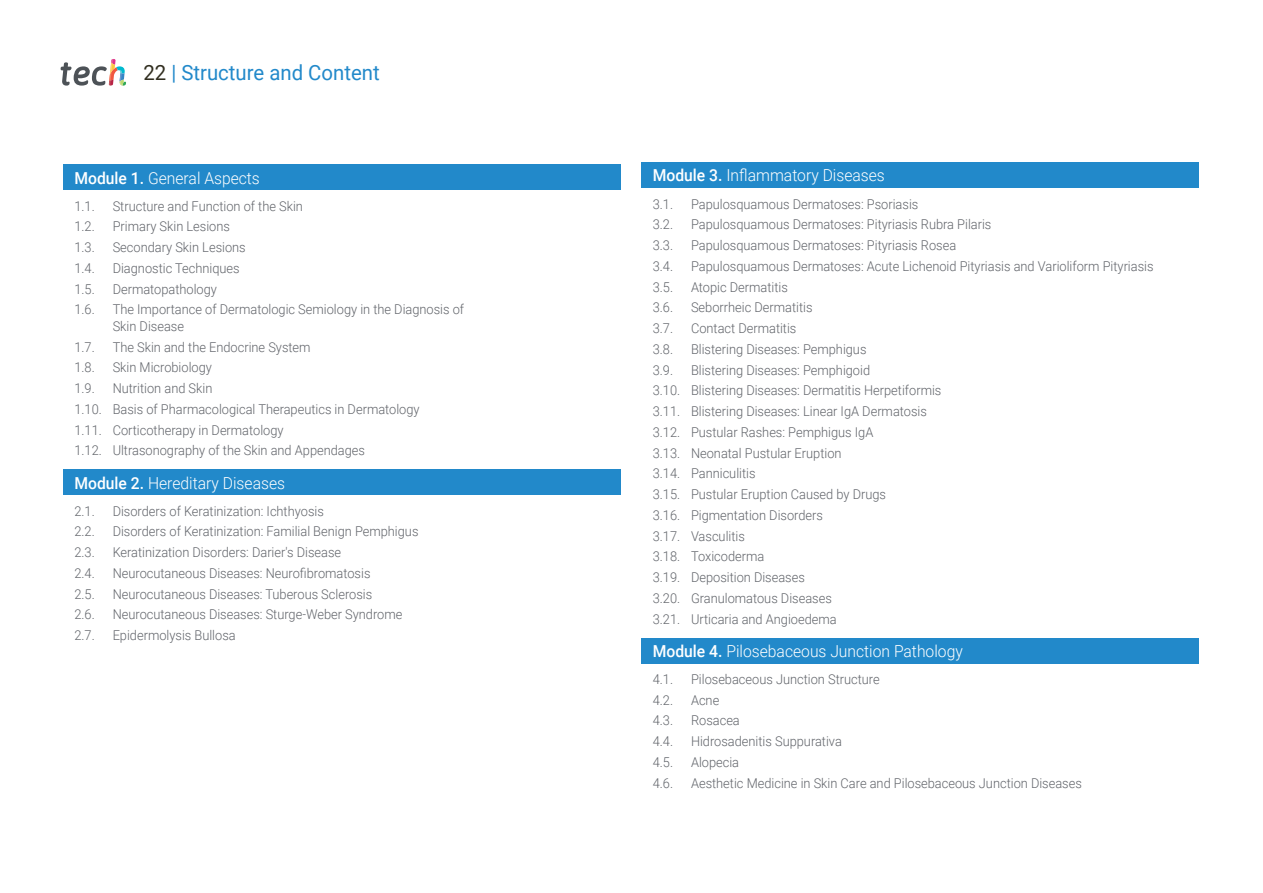
<style>
.page{position:relative;width:1263px;height:893px;background:#fff}
.page>*{position:absolute;margin:0;border:0;box-sizing:border-box;transform-origin:0 0}
.t1{font:21px "Roboto";color:#2289ca}
.t2{font:300 16.5px "Roboto";color:#fff;scale:.95 1}
.t3{font:300 13.5px/20.7px "Roboto";color:#61646a;scale:.95 1}
.s1{color:#312e20}
.s2{font-weight:500}
</style>
<div class="page">
<svg style="left:61px;top:59px;width:65px;height:27px"></svg>
<div style="left:63px;top:165px;width:558px;height:25px;background:#2289ca"></div>
<div style="left:63px;top:470px;width:558px;height:25px;background:#2289ca"></div>
<div style="left:642px;top:163px;width:557px;height:25px;background:#2289ca"></div>
<div style="left:642px;top:638px;width:557px;height:25px;background:#2289ca"></div>
<h1 class="t1" style="left:144px;top:57px;width:238px"><span class="s1">22</span> | Structure and Content</h1>
<p class="t2" style="left:74px;top:166px;width:197px"><span class="s2">Module 1.</span> General Aspects</p>
<p class="t3" style="left:74px;top:195px;width:23px">1.1.</p>
<p class="t3" style="left:113px;top:195px;width:202px">Structure and Function of the Skin</p>
<p class="t3" style="left:74px;top:216px;width:23px">1.2.</p>
<p class="t3" style="left:113px;top:216px;width:125px">Primary Skin Lesions</p>
<p class="t3" style="left:74px;top:236px;width:23px">1.3.</p>
<p class="t3" style="left:113px;top:236px;width:142px">Secondary Skin Lesions</p>
<p class="t3" style="left:74px;top:257px;width:23px">1.4.</p>
<p class="t3" style="left:113px;top:257px;width:135px">Diagnostic Techniques</p>
<p class="t3" style="left:74px;top:278px;width:23px">1.5.</p>
<p class="t3" style="left:113px;top:278px;width:111px">Dermatopathology</p>
<p class="t3" style="left:74px;top:299px;width:23px">1.6.</p>
<p class="t3" style="left:113px;top:301px;width:371px;line-height:16.5px">The Importance of Dermatologic Semiology in the Diagnosis of<br>Skin Disease</p>
<p class="t3" style="left:74px;top:336px;width:23px">1.7.</p>
<p class="t3" style="left:113px;top:336px;width:210px">The Skin and the Endocrine System</p>
<p class="t3" style="left:74px;top:357px;width:23px">1.8.</p>
<p class="t3" style="left:113px;top:357px;width:106px">Skin Microbiology</p>
<p class="t3" style="left:74px;top:377px;width:23px">1.9.</p>
<p class="t3" style="left:74px;top:377px;width:365px;text-indent:38px">Nutrition and Skin<br>1.10. Basis of Pharmacological Therapeutics in Dermatology 1.11. Corticotherapy in Dermatology<br>1.12. Ultrasonography of the Skin and Appendages</p>
<p class="t2" style="left:74px;top:471px;width:223px"><span class="s2">Module 2.</span> Hereditary Diseases</p>
<p class="t3" style="left:74px;top:500px;width:23px">2.1.</p>
<p class="t3" style="left:113px;top:500px;width:224px">Disorders of Keratinization: Ichthyosis</p>
<p class="t3" style="left:74px;top:521px;width:23px">2.2.</p>
<p class="t3" style="left:113px;top:521px;width:323px">Disorders of Keratinization: Familial Benign Pemphigus</p>
<p class="t3" style="left:74px;top:542px;width:23px">2.3.</p>
<p class="t3" style="left:113px;top:542px;width:242px">Keratinization Disorders: Darier's Disease</p>
<p class="t3" style="left:74px;top:562px;width:23px">2.4.</p>
<p class="t3" style="left:113px;top:562px;width:273px">Neurocutaneous Diseases: Neurofibromatosis</p>
<p class="t3" style="left:74px;top:583px;width:23px">2.5.</p>
<p class="t3" style="left:113px;top:583px;width:275px">Neurocutaneous Diseases: Tuberous Sclerosis</p>
<p class="t3" style="left:74px;top:604px;width:23px">2.6.</p>
<p class="t3" style="left:113px;top:604px;width:306px">Neurocutaneous Diseases: Sturge-Weber Syndrome</p>
<p class="t3" style="left:74px;top:625px;width:23px">2.7.</p>
<p class="t3" style="left:113px;top:625px;width:131px">Epidermolysis Bullosa</p>
<p class="t2" style="left:653px;top:164px;width:246px"><span class="s2">Module 3.</span> Inflammatory Diseases</p>
<p class="t3" style="left:653px;top:193px;width:23px">3.1.</p>
<p class="t3" style="left:691px;top:193px;width:241px">Papulosquamous Dermatoses: Psoriasis</p>
<p class="t3" style="left:653px;top:214px;width:23px">3.2.</p>
<p class="t3" style="left:691px;top:214px;width:318px">Papulosquamous Dermatoses: Pityriasis Rubra Pilaris</p>
<p class="t3" style="left:653px;top:234px;width:23px">3.3.</p>
<p class="t3" style="left:691px;top:234px;width:281px">Papulosquamous Dermatoses: Pityriasis Rosea</p>
<p class="t3" style="left:653px;top:255px;width:23px">3.4.</p>
<p class="t3" style="left:691px;top:255px;width:488px">Papulosquamous Dermatoses: Acute Lichenoid Pityriasis and Varioliform Pityriasis</p>
<p class="t3" style="left:653px;top:276px;width:23px">3.5.</p>
<p class="t3" style="left:691px;top:276px;width:103px">Atopic Dermatitis</p>
<p class="t3" style="left:653px;top:297px;width:23px">3.6.</p>
<p class="t3" style="left:691px;top:297px;width:129px">Seborrheic Dermatitis</p>
<p class="t3" style="left:653px;top:317px;width:23px">3.7.</p>
<p class="t3" style="left:691px;top:317px;width:112px">Contact Dermatitis</p>
<p class="t3" style="left:653px;top:338px;width:23px">3.8.</p>
<p class="t3" style="left:691px;top:338px;width:186px">Blistering Diseases: Pemphigus</p>
<p class="t3" style="left:653px;top:359px;width:23px">3.9.</p>
<p class="t3" style="left:653px;top:359px;width:305px;text-indent:38px">Blistering Diseases: Pemphigoid<br>3.10. Blistering Diseases: Dermatitis Herpetiformis 3.11. Blistering Diseases: Linear IgA Dermatosis 3.12. Pustular Rashes: Pemphigus IgA<br>3.13. Neonatal Pustular Eruption<br>3.14. Panniculitis<br>3.15. Pustular Eruption Caused by Drugs<br>3.16. Pigmentation Disorders<br>3.17. Vasculitis<br>3.18. Toxicoderma<br>3.19. Deposition Diseases<br>3.20. Granulomatous Diseases<br>3.21. Urticaria and Angioedema</p>
<p class="t2" style="left:653px;top:639px;width:328px"><span class="s2">Module 4.</span> Pilosebaceous Junction Pathology</p>
<p class="t3" style="left:653px;top:668px;width:23px">4.1.</p>
<p class="t3" style="left:691px;top:668px;width:200px">Pilosebaceous Junction Structure</p>
<p class="t3" style="left:653px;top:689px;width:23px">4.2.</p>
<p class="t3" style="left:691px;top:689px;width:31px">Acne</p>
<p class="t3" style="left:653px;top:710px;width:23px">4.3.</p>
<p class="t3" style="left:691px;top:710px;width:53px">Rosacea</p>
<p class="t3" style="left:653px;top:730px;width:23px">4.4.</p>
<p class="t3" style="left:691px;top:730px;width:160px">Hidrosadenitis Suppurativa</p>
<p class="t3" style="left:653px;top:751px;width:23px">4.5.</p>
<p class="t3" style="left:691px;top:751px;width:52px">Alopecia</p>
<p class="t3" style="left:653px;top:772px;width:23px">4.6.</p>
<p class="t3" style="left:691px;top:772px;width:413px">Aesthetic Medicine in Skin Care and Pilosebaceous Junction Diseases</p>
</div>
